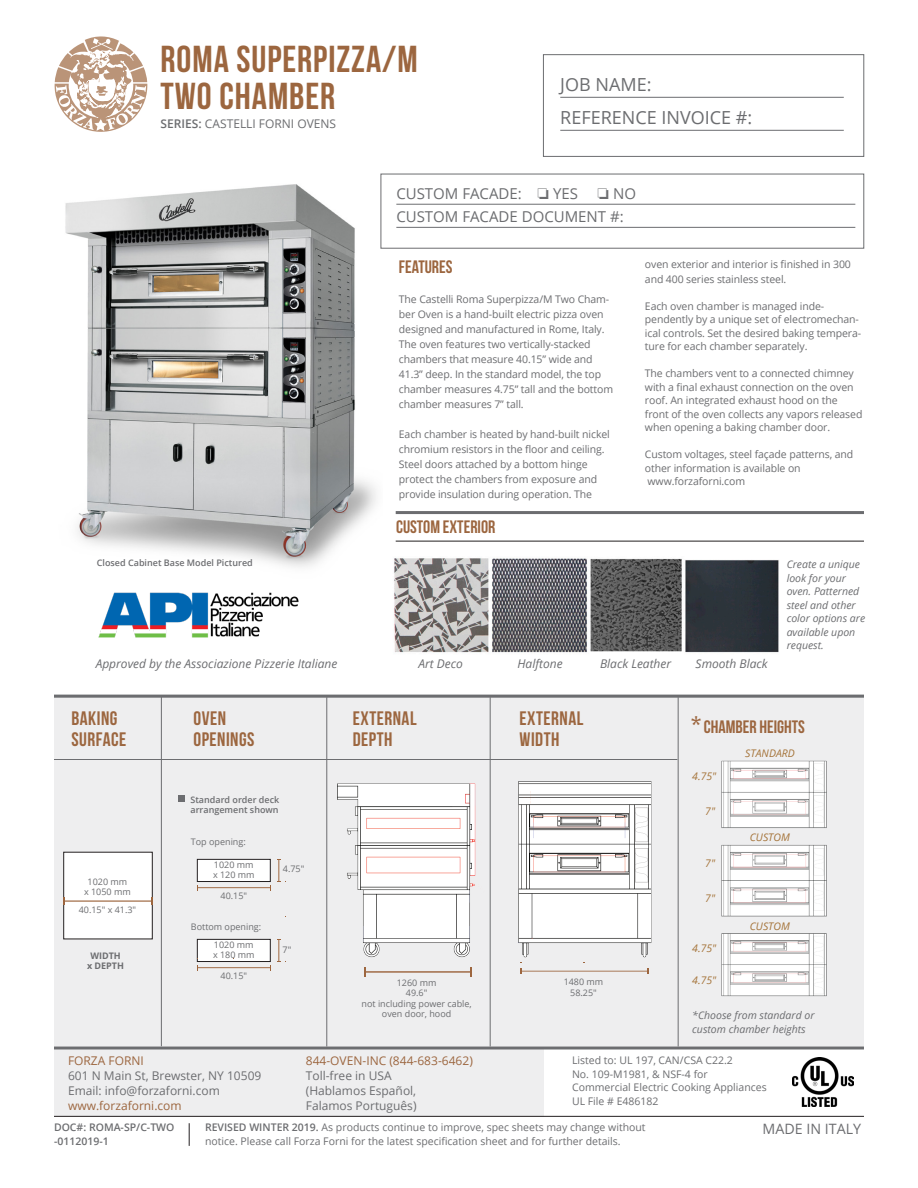
<style>
.page{position:relative;width:918px;height:1188px;background:#fff}
.page>*{position:absolute;margin:0;border:0;box-sizing:border-box;transform-origin:0 0}
.t1{font:37.5px "Bebas Neue";letter-spacing:.025em;color:#9c663f}
.t2{font:19.5px "Bebas Neue";letter-spacing:.025em;color:#9c663f}
.t3{font:18px "Bebas Neue";color:#9c663f}
.Paragraph_Style_4{font:18px "Open Sans";color:#6c6d70}
.Paragraph_Style_3{font:15px "Open Sans";color:#6c6d70}
.t4{font:14.25px "Open Sans";color:#6c6d70}
.Paragraph_Style_1{font:12px/15px "Open Sans";color:#6c6d70}
.t5{font:italic 12px "Open Sans";color:#6c6d70}
.t6{font:12px "Open Sans";color:#9c663f}
.t7{font:10.5px/15px "Open Sans";letter-spacing:-.01em;color:#6c6d70}
.t8{font:italic 10.5px/13.5px "Open Sans";color:#6c6d70}
.t9{font:italic 10.5px "Open Sans";color:#a5743a}
.t10{font:600 10.5px/13.5px "Open Sans";color:#6c6d70}
.t11{font:9px "Open Sans";color:#6c6d70}
.t12{font:600 9px "Open Sans";color:#6c6d70}
.t13{font:700 9px "Open Sans";color:#6c6d70}
.s1{font-weight:600}
.s2{font-size:24px}
</style>
<div class="page">
<img style="left:388px;top:511px;width:398px;height:184px">
<img style="left:65px;top:173px;width:317px;height:394px">
<svg style="left:54px;top:36px;width:93px;height:96px"></svg>
<hr style="left:396px;top:204px;width:459px;height:1px;background:#6c6d70">
<hr style="left:396px;top:227px;width:459px;height:1px;background:#6c6d70">
<hr style="left:560px;top:97px;width:284px;height:1px;background:#6c6d70">
<hr style="left:560px;top:130px;width:284px;height:1px;background:#6c6d70">
<div style="left:543px;top:54px;width:321px;height:103px;border:1px solid #6c6d70"></div>
<div style="left:54px;top:1049px;width:489px;height:68px;background:#eeeeef"></div>
<hr style="left:54px;top:1116px;width:810px;height:1px;background:#231f20">
<hr style="left:54px;top:1046px;width:810px;height:3px;background:#6c6d70">
<svg style="left:189px;top:1123px;width:1px;height:23px"></svg>
<img style="left:793px;top:1057px;width:61px;height:49px">
<img style="left:98px;top:592px;width:201px;height:46px">
<div style="left:54px;top:695px;width:810px;height:351px;background:#eeeeef"></div>
<div style="left:64px;top:852px;width:88px;height:87px;background:#fff"></div>
<div style="left:63px;top:852px;width:90px;height:87px;border:1px solid #231f20"></div>
<hr style="left:54px;top:759px;width:623px;height:1px;background:#6c6d70">
<hr style="left:54px;top:695px;width:810px;height:3px;background:#6c6d70">
<hr style="left:161px;top:697px;width:1px;height:349px;background:#6c6d70">
<hr style="left:327px;top:697px;width:1px;height:350px;background:#6c6d70">
<hr style="left:490px;top:697px;width:1px;height:350px;background:#6c6d70">
<hr style="left:678px;top:697px;width:1px;height:350px;background:#6c6d70">
<hr style="left:64px;top:900px;width:88px;height:2px;background:#9d663f">
<div style="left:197px;top:859px;width:73px;height:23px;background:#fff"></div>
<div style="left:197px;top:859px;width:74px;height:23px;border:1px solid #231f20"></div>
<div style="left:197px;top:939px;width:73px;height:23px;background:#fff"></div>
<div style="left:197px;top:939px;width:74px;height:23px;border:1px solid #231f20"></div>
<hr style="left:198px;top:887px;width:72px;height:1px;background:#9d663f">
<hr style="left:198px;top:967px;width:72px;height:1px;background:#9d663f">
<svg style="left:277px;top:859px;width:9px;height:23px"></svg>
<svg style="left:277px;top:939px;width:9px;height:23px"></svg>
<img style="left:721px;top:760px;width:106px;height:237px">
<div style="left:178px;top:796px;width:7px;height:6px;background:#6c6d70"></div>
<hr style="left:396px;top:541px;width:468px;height:1px;background:#231f20">
<hr style="left:396px;top:511px;width:468px;height:3px;background:#6c6d70">
<img style="left:337px;top:748px;width:154px;height:235px">
<img style="left:518px;top:781px;width:134px;height:193px">
<p class="t1" style="left:161px;top:39px;width:259px">ROMA SUPERPIZZA/M</p>
<p class="t1" style="left:161px;top:75px;width:176px">TWO CHAMBER</p>
<p class="Paragraph_Style_1" style="left:161px;top:116px;width:177px"><span class="s1">SERIES:</span> CASTELLI FORNI OVENS</p>
<p class="Paragraph_Style_4" style="left:560px;top:72px;width:93px">JOB NAME:</p>
<p class="Paragraph_Style_4" style="left:560px;top:105px;width:193px">REFERENCE INVOICE #:</p>
<p class="t12" style="left:97px;top:557px;width:157px">Closed Cabinet Base Model Pictured</p>
<p class="t5" style="left:96px;top:656px;width:243px">Approved by the Associazione Pizzerie Italiane</p>
<p class="t2" style="left:71px;top:708px;width:48px">BAKING</p>
<p class="t2" style="left:71px;top:729px;width:56px">SURFACE</p>
<p class="t11" style="left:88px;top:875px;width:41px">1020 mm</p>
<p class="t11" style="left:84px;top:886px;width:48px">x 1050 mm</p>
<p class="t11" style="left:79px;top:904px;width:59px">40.15" x 41.3"</p>
<p class="t13" style="left:90px;top:949px;width:32px">WIDTH</p>
<p class="t13" style="left:87px;top:960px;width:38px">x DEPTH</p>
<p class="t2" style="left:193px;top:708px;width:34px">OVEN</p>
<p class="t2" style="left:193px;top:729px;width:62px">OPENINGS</p>
<p class="t12" style="left:190px;top:793px;width:90px">Standard order deck</p>
<p class="t12" style="left:190px;top:804px;width:90px">arrangement shown</p>
<p class="t11" style="left:191px;top:836px;width:56px">Top opening:</p>
<p class="t11" style="left:214px;top:858px;width:41px">1020 mm</p>
<p class="t11" style="left:213px;top:869px;width:43px">x 120 mm</p>
<p class="t11" style="left:221px;top:890px;width:28px">40.15"</p>
<p class="t11" style="left:191px;top:920px;width:72px">Bottom opening:</p>
<p class="t11" style="left:214px;top:938px;width:41px">1020 mm</p>
<p class="t11" style="left:213px;top:949px;width:43px">x 180 mm</p>
<p class="t11" style="left:221px;top:970px;width:28px">40.15"</p>
<p class="t11" style="left:283px;top:863px;width:23px">4.75"</p>
<p class="t11" style="left:283px;top:944px;width:10px">7"</p>
<p class="Paragraph_Style_3" style="left:396px;top:183px;width:183px">CUSTOM FACADE: □ YES</p>
<p class="Paragraph_Style_3" style="left:597px;top:183px;width:40px">□ NO</p>
<p class="Paragraph_Style_3" style="left:396px;top:206px;width:229px">CUSTOM FACADE DOCUMENT #:</p>
<p class="t3" style="left:399px;top:257px;width:55px">FEATURES</p>
<p class="t7" style="left:399px;top:292px;width:216px">The Castelli Roma Superpizza/M Two Cham&shy;ber Oven is a hand-built electric pizza oven designed and manufactured in Rome, Italy.<br>The oven features two vertically-stacked chambers that measure 40.15” wide and 41.3” deep. In the standard model, the top chamber measures 4.75” tall and the bottom chamber measures 7” tall.</p>
<p class="t7" style="left:399px;top:427px;width:212px">Each chamber is heated by hand-built nickel chromium resistors in the floor and ceiling.<br>Steel doors attached by a bottom hinge protect the chambers from exposure and provide insulation during operation. The</p>
<p class="t3" style="left:396px;top:517px;width:101px">CUSTOM EXTERIOR</p>
<p class="t7" style="left:645px;top:256px;width:207px">oven exterior and interior is finished in 300 and 400 series stainless steel.</p>
<p class="t7" style="left:645px;top:299px;width:218px;line-height:13.5px">Each oven chamber is managed inde&shy;pendently by a unique set of electromechan&shy;ical controls. Set the desired baking tempera&shy;ture for each chamber separately.</p>
<p class="t7" style="left:645px;top:367px;width:219px;line-height:13.5px">The chambers vent to a connected chimney with a final exhaust connection on the oven roof. An integrated exhaust hood on the front of the oven collects any vapors released when opening a baking chamber door.</p>
<p class="t7" style="left:645px;top:448px;width:210px;line-height:13.5px">Custom voltages, steel façade patterns, and other information is available on</p>
<p class="t7" style="left:648px;top:474px;width:99px">www.forzaforni.com</p>
<p class="t8" style="left:787px;top:557px;width:80px">Create a unique look for your oven. Patterned steel and other color options are available upon request.</p>
<p class="t5" style="left:418px;top:655px;width:46px">Art Deco</p>
<p class="t5" style="left:518px;top:655px;width:47px">Halftone</p>
<p class="t5" style="left:600px;top:655px;width:73px">Black Leather</p>
<p class="t5" style="left:696px;top:655px;width:74px">Smooth Black</p>
<p class="t2" style="left:353px;top:708px;width:65px">EXTERNAL</p>
<p class="t2" style="left:353px;top:729px;width:41px">DEPTH</p>
<p class="t2" style="left:520px;top:708px;width:65px">EXTERNAL</p>
<p class="t2" style="left:520px;top:729px;width:41px">WIDTH</p>
<p class="t11" style="left:397px;top:976px;width:41px">1260 mm</p>
<p class="t11" style="left:406px;top:987px;width:23px">49.6"</p>
<p class="t11" style="left:362px;top:997px;width:112px">not including power cable,</p>
<p class="t11" style="left:382px;top:1008px;width:71px">oven door, hood</p>
<p class="t11" style="left:564px;top:976px;width:41px">1480 mm</p>
<p class="t11" style="left:570px;top:986px;width:28px">58.25"</p>
<p class="t3" style="left:691px;top:717px;width:115px"><span class="s2">*</span> CHAMBER HEIGHTS</p>
<p class="t9" style="left:692px;top:769px;width:26px">4.75"</p>
<p class="t9" style="left:705px;top:804px;width:11px">7"</p>
<p class="t9" style="left:705px;top:856px;width:11px">7"</p>
<p class="t9" style="left:705px;top:891px;width:11px">7"</p>
<p class="t9" style="left:692px;top:941px;width:26px">4.75"</p>
<p class="t9" style="left:692px;top:973px;width:26px">4.75"</p>
<p class="t9" style="left:745px;top:746px;width:51px">STANDARD</p>
<p class="t9" style="left:750px;top:830px;width:42px">CUSTOM</p>
<p class="t9" style="left:750px;top:919px;width:42px">CUSTOM</p>
<p class="t8" style="left:692px;top:1009px;width:124px">*Choose from standard or custom chamber heights</p>
<p class="t7" style="left:572px;top:1053px;width:162px;line-height:13.5px">Listed to: UL 197, CAN/CSA C22.2<br>No. 109-M1981, &amp; NSF-4 for</p>
<p class="t7" style="left:572px;top:1079px;width:196px">Commercial Electric Cooking Appliances</p>
<p class="t7" style="left:572px;top:1093px;width:88px">UL File # E486182</p>
<p class="t6" style="left:68px;top:1053px;width:77px">FORZA FORNI</p>
<p class="Paragraph_Style_1" style="left:68px;top:1068px;width:195px">601 N Main St, Brewster, NY 10509<br>Email: info@forzaforni.com</p>
<p class="t6" style="left:68px;top:1098px;width:115px">www.forzaforni.com</p>
<p class="t6" style="left:306px;top:1053px;width:169px">844-OVEN-INC (844-683-6462)</p>
<p class="Paragraph_Style_1" style="left:306px;top:1068px;width:112px">Toll-free in USA (Hablamos Español,<br>Falamos Português)</p>
<p class="t7" style="left:205px;top:1120px;width:442px"><span class="s1">REVISED WINTER 2019.</span> As products continue to improve, spec sheets may change without</p>
<p class="t4" style="left:762px;top:1119px;width:100px">MADE IN ITALY</p>
<p class="t7" style="left:205px;top:1133px;width:417px">notice. Please call Forza Forni for the latest specification sheet and for further details.</p>
<p class="t10" style="left:54px;top:1120px;width:122px">DOC#: ROMA-SP/C-TWO -0112019-1</p>
</div>
